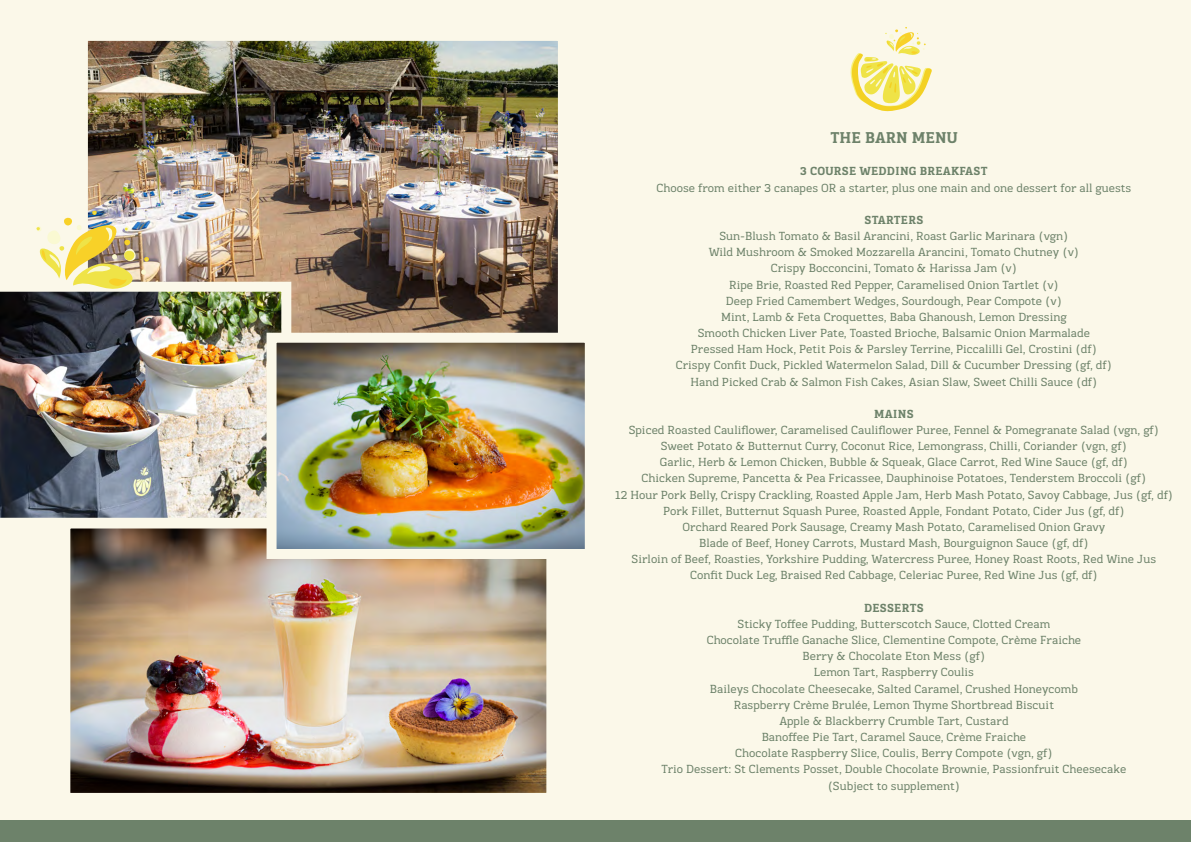
<style>
.page{position:relative;width:1191px;height:842px;background:#fff}
.page>*{position:absolute;margin:0;border:0;box-sizing:border-box;transform-origin:0 0}
.t1{font:700 16px "Kondolar";color:#6d826a}
.t2{font:12px/16.2px "Kondolar";color:#6d826a;text-align:center}
.t3{font:700 12px "Kondolar";letter-spacing:.015em;color:#6d826a}
</style>
<div class="page">
<div style="left:0;top:0;width:606px;height:842px;background:#fbf8e9"></div>
<div style="left:578px;top:0;width:613px;height:842px;background:#fbf8e9"></div>
<div style="left:0;top:821px;width:603px;height:21px;background:#6d826a"></div>
<div style="left:588px;top:821px;width:603px;height:21px;background:#6d826a"></div>
<svg style="left:850px;top:27px;width:82px;height:85px"></svg>
<img style="left:89px;top:42px;width:468px;height:291px">
<div style="left:78px;top:31px;width:490px;height:313px;border:10px solid #fbf8e9"></div>
<img style="left:71px;top:529px;width:474px;height:263px">
<div style="left:60px;top:518px;width:496px;height:285px;border:10px solid #fbf8e9"></div>
<img style="left:0;top:282px;width:291px;height:246px">
<img style="left:277px;top:344px;width:307px;height:204px">
<div style="left:266px;top:333px;width:329px;height:226px;border:10px solid #fbf8e9"></div>
<img style="left:6px;top:211px;width:161px;height:84px">
<h1 class="t1" style="left:830px;top:127px;width:129px">THE BARN MENU</h1>
<p class="t3" style="left:800px;top:163px;width:189px">3 COURSE WEDDING BREAKFAST</p>
<p class="t2" style="left:656px;top:179px;width:476px">Choose from either 3 canapes OR a starter, plus one main and one dessert for all guests</p>
<p class="t3" style="left:864px;top:212px;width:60px">STARTERS</p>
<p class="t2" style="left:676px;top:228px;width:438px">Sun-Blush Tomato &amp; Basil Arancini, Roast Garlic Marinara (vgn)<br>Wild Mushroom &amp; Smoked Mozzarella Arancini, Tomato Chutney (v)<br>Crispy Bocconcini, Tomato &amp; Harissa Jam (v)<br>Ripe Brie, Roasted Red Pepper, Caramelised Onion Tartlet (v)<br>Deep Fried Camembert Wedges, Sourdough, Pear Compote (v)<br>Mint, Lamb &amp; Feta Croquettes, Baba Ghanoush, Lemon Dressing<br>Smooth Chicken Liver Pate, Toasted Brioche, Balsamic Onion Marmalade Pressed Ham Hock, Petit Pois &amp; Parsley Terrine, Piccalilli Gel, Crostini (df)<br>Crispy Confit Duck, Pickled Watermelon Salad, Dill &amp; Cucumber Dressing (gf, df)<br>Hand Picked Crab &amp; Salmon Fish Cakes, Asian Slaw, Sweet Chilli Sauce (df)</p>
<p class="t3" style="left:874px;top:406px;width:41px">MAINS</p>
<p class="t2" style="left:614px;top:422px;width:560px">Spiced Roasted Cauliflower, Caramelised Cauliflower Puree, Fennel &amp; Pomegranate Salad (vgn, gf)<br>Sweet Potato &amp; Butternut Curry, Coconut Rice, Lemongrass, Chilli, Coriander (vgn, gf)<br>Garlic, Herb &amp; Lemon Chicken, Bubble &amp; Squeak, Glace Carrot, Red Wine Sauce (gf, df)<br>Chicken Supreme, Pancetta &amp; Pea Fricassee, Dauphinoise Potatoes, Tenderstem Broccoli (gf)<br>12 Hour Pork Belly, Crispy Crackling, Roasted Apple Jam, Herb Mash Potato, Savoy Cabbage, Jus (gf, df)<br>Pork Fillet, Butternut Squash Puree, Roasted Apple, Fondant Potato, Cider Jus (gf, df)<br>Orchard Reared Pork Sausage, Creamy Mash Potato, Caramelised Onion Gravy<br>Blade of Beef, Honey Carrots, Mustard Mash, Bourguignon Sauce (gf, df)<br>Sirloin of Beef, Roasties, Yorkshire Pudding, Watercress Puree, Honey Roast Roots, Red Wine Jus Confit Duck Leg, Braised Red Cabbage, Celeriac Puree, Red Wine Jus (gf, df)</p>
<p class="t3" style="left:864px;top:600px;width:61px">DESSERTS</p>
<p class="t2" style="left:661px;top:616px;width:466px">Sticky Toffee Pudding, Butterscotch Sauce, Clotted Cream<br>Chocolate Truffle Ganache Slice, Clementine Compote, Crème Fraiche<br>Berry &amp; Chocolate Eton Mess (gf)<br>Lemon Tart, Raspberry Coulis<br>Baileys Chocolate Cheesecake, Salted Caramel, Crushed Honeycomb<br>Raspberry Crème Brulée, Lemon Thyme Shortbread Biscuit<br>Apple &amp; Blackberry Crumble Tart, Custard<br>Banoffee Pie Tart, Caramel Sauce, Crème Fraiche<br>Chocolate Raspberry Slice, Coulis, Berry Compote (vgn, gf)<br>Trio Dessert: St Clements Posset, Double Chocolate Brownie, Passionfruit Cheesecake (Subject to supplement)</p>
</div>
